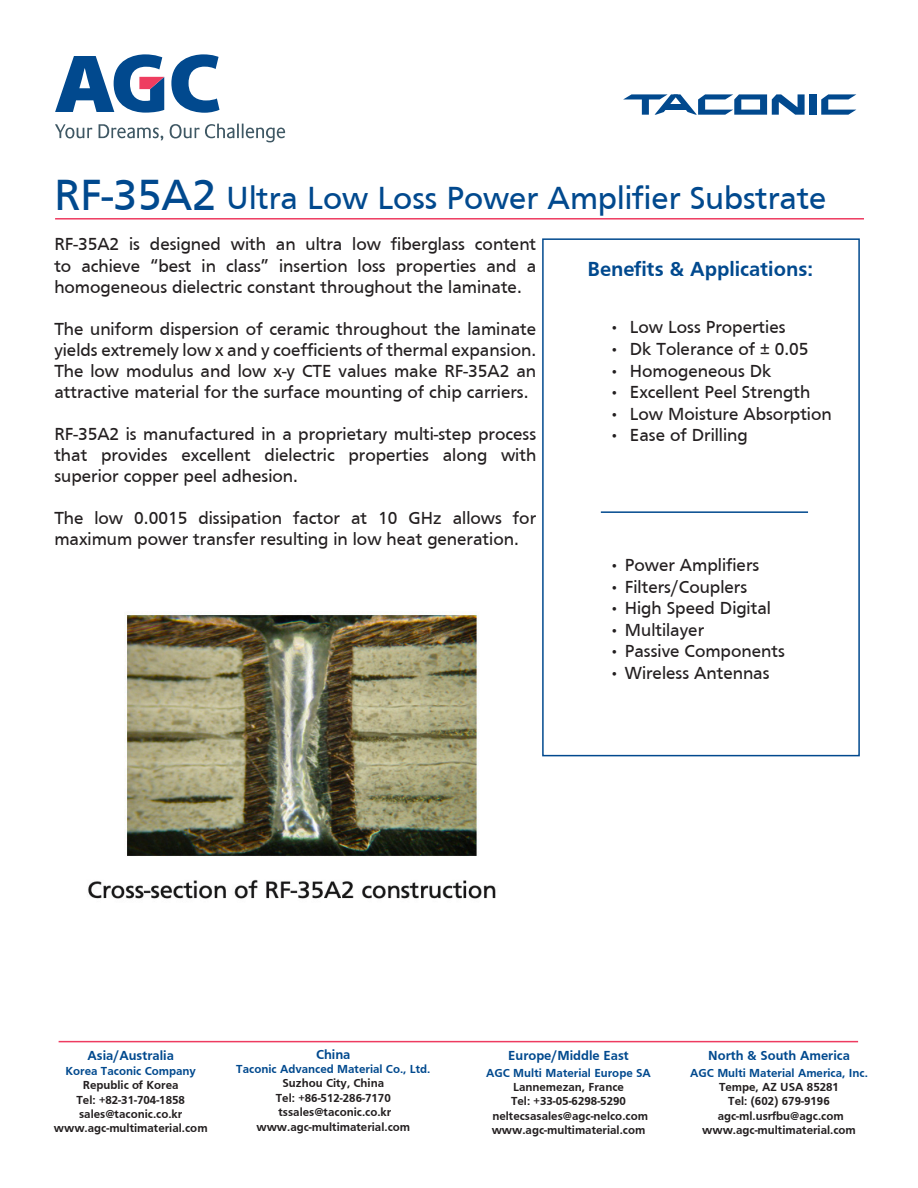
<style>
.page{position:relative;width:918px;height:1188px;background:#fff}
.page>*{position:absolute;margin:0;border:0;box-sizing:border-box;transform-origin:0 0}
.t1{font:45px "Frutiger";color:#01498e}
.t2{font:33px "Frutiger";color:#01498e}
.t3{font:700 21px "Frutiger";color:#01498e}
.t4{font:18px/21px "Frutiger";color:#231f20;text-align:justify}
.t5{font:700 13.5px "Frutiger";color:#01498e}
.t6{font:700 12px "Frutiger";color:#231f20}
.t7{font:700 12px "Frutiger";color:#01498e}
</style>
<div class="page">
<div style="left:542px;top:238px;width:318px;height:518px;border:2px solid #01498e"></div>
<hr style="left:601px;top:511px;width:207px;height:2px;background:#01498e">
<svg style="left:171px;top:54px;width:49px;height:59px"></svg>
<svg style="left:55px;top:54px;width:109px;height:59px"></svg>
<svg style="left:55px;top:124px;width:38px;height:14px"></svg>
<svg style="left:99px;top:124px;width:64px;height:16px"></svg>
<svg style="left:170px;top:124px;width:115px;height:18px"></svg>
<hr style="left:55px;top:218px;width:809px;height:2px;background:#ee3b60">
<div style="left:809px;top:94px;width:7px;height:21px;background:#01498e"></div>
<svg style="left:623px;top:94px;width:182px;height:21px"></svg>
<svg style="left:821px;top:94px;width:35px;height:21px"></svg>
<hr style="left:59px;top:1041px;width:799px;height:1px;background:#ee3b60">
<img style="left:88px;top:615px;width:408px;height:284px">
<p class="t1" style="left:54px;top:169px;width:164px">RF-35A2</p>
<p class="t2" style="left:226px;top:179px;width:602px">Ultra Low Loss Power Amplifier Substrate</p>
<p class="t4" style="left:54px;top:233px;width:483px;line-height:21.6px">RF-35A2 is designed with an ultra low fiberglass content to achieve “best in class” insertion loss properties and a homogeneous dielectric constant throughout the laminate.</p>
<p class="t4" style="left:54px;top:318px;width:483px">The uniform dispersion of ceramic throughout the laminate yields extremely low x and y coefficients of thermal expansion.<br>The low modulus and low x-y CTE values make RF-35A2 an attractive material for the surface mounting of chip carriers.</p>
<p class="t4" style="left:54px;top:423px;width:483px">RF-35A2 is manufactured in a proprietary multi-step process that provides excellent dielectric properties along with superior copper peel adhesion.</p>
<p class="t4" style="left:54px;top:507px;width:483px">The low 0.0015 dissipation factor at 10 GHz allows for maximum power transfer resulting in low heat generation.</p>
<p class="t3" style="left:587px;top:257px;width:227px">Benefits &amp; Applications:</p>
<p class="t4" style="left:609px;top:317px;width:178px">• Low Loss Properties</p>
<p class="t4" style="left:609px;top:338px;width:201px">• Dk Tolerance of ± 0.05</p>
<p class="t4" style="left:609px;top:360px;width:164px">• Homogeneous Dk</p>
<p class="t4" style="left:609px;top:381px;width:203px">• Excellent Peel Strength</p>
<p class="t4" style="left:609px;top:403px;width:224px">• Low Moisture Absorption</p>
<p class="t4" style="left:609px;top:425px;width:140px">• Ease of Drilling</p>
<p class="t4" style="left:609px;top:554px;width:152px">• Power Amplifiers</p>
<p class="t4" style="left:609px;top:576px;width:140px">• Filters/Couplers</p>
<p class="t4" style="left:609px;top:597px;width:163px">• High Speed Digital</p>
<p class="t4" style="left:609px;top:619px;width:97px">• Multilayer</p>
<p class="t4" style="left:609px;top:641px;width:177px">• Passive Components</p>
<p class="t4" style="left:609px;top:662px;width:162px">• Wireless Antennas</p>
<p class="t5" style="left:88px;top:1048px;width:88px">Asia/Australia</p>
<p class="t7" style="left:66px;top:1064px;width:132px">Korea Taconic Company</p>
<p class="t6" style="left:83px;top:1078px;width:97px">Republic of Korea</p>
<p class="t6" style="left:77px;top:1093px;width:110px">Tel: +82-31-704-1858</p>
<p class="t6" style="left:79px;top:1107px;width:105px">sales@taconic.co.kr</p>
<p class="t6" style="left:54px;top:1122px;width:155px">www.agc-multimaterial.com</p>
<p class="t5" style="left:316px;top:1046px;width:36px">China</p>
<p class="t7" style="left:236px;top:1062px;width:196px">Taconic Advanced Material Co., Ltd.</p>
<p class="t6" style="left:282px;top:1076px;width:103px">Suzhou City, China</p>
<p class="t6" style="left:276px;top:1091px;width:116px">Tel: +86-512-286-7170</p>
<p class="t6" style="left:279px;top:1105px;width:114px">tssales@taconic.co.kr</p>
<p class="t6" style="left:256px;top:1120px;width:155px">www.agc-multimaterial.com</p>
<p class="t5" style="left:508px;top:1048px;width:122px">Europe/Middle East</p>
<p class="t7" style="left:486px;top:1066px;width:166px">AGC Multi Material Europe SA</p>
<p class="t6" style="left:513px;top:1080px;width:112px">Lannemezan, France</p>
<p class="t6" style="left:511px;top:1095px;width:116px">Tel: +33-05-6298-5290</p>
<p class="t6" style="left:492px;top:1109px;width:157px">neltecsasales@agc-nelco.com</p>
<p class="t6" style="left:492px;top:1123px;width:155px">www.agc-multimaterial.com</p>
<p class="t5" style="left:708px;top:1048px;width:143px">North &amp; South America</p>
<p class="t7" style="left:690px;top:1066px;width:179px">AGC Multi Material America, Inc.</p>
<p class="t6" style="left:719px;top:1080px;width:122px">Tempe, AZ USA 85281</p>
<p class="t6" style="left:728px;top:1095px;width:103px">Tel: (602) 679-9196</p>
<p class="t6" style="left:718px;top:1109px;width:128px">agc-ml.usrfbu@agc.com</p>
<p class="t6" style="left:702px;top:1123px;width:155px">www.agc-multimaterial.com</p>
</div>
